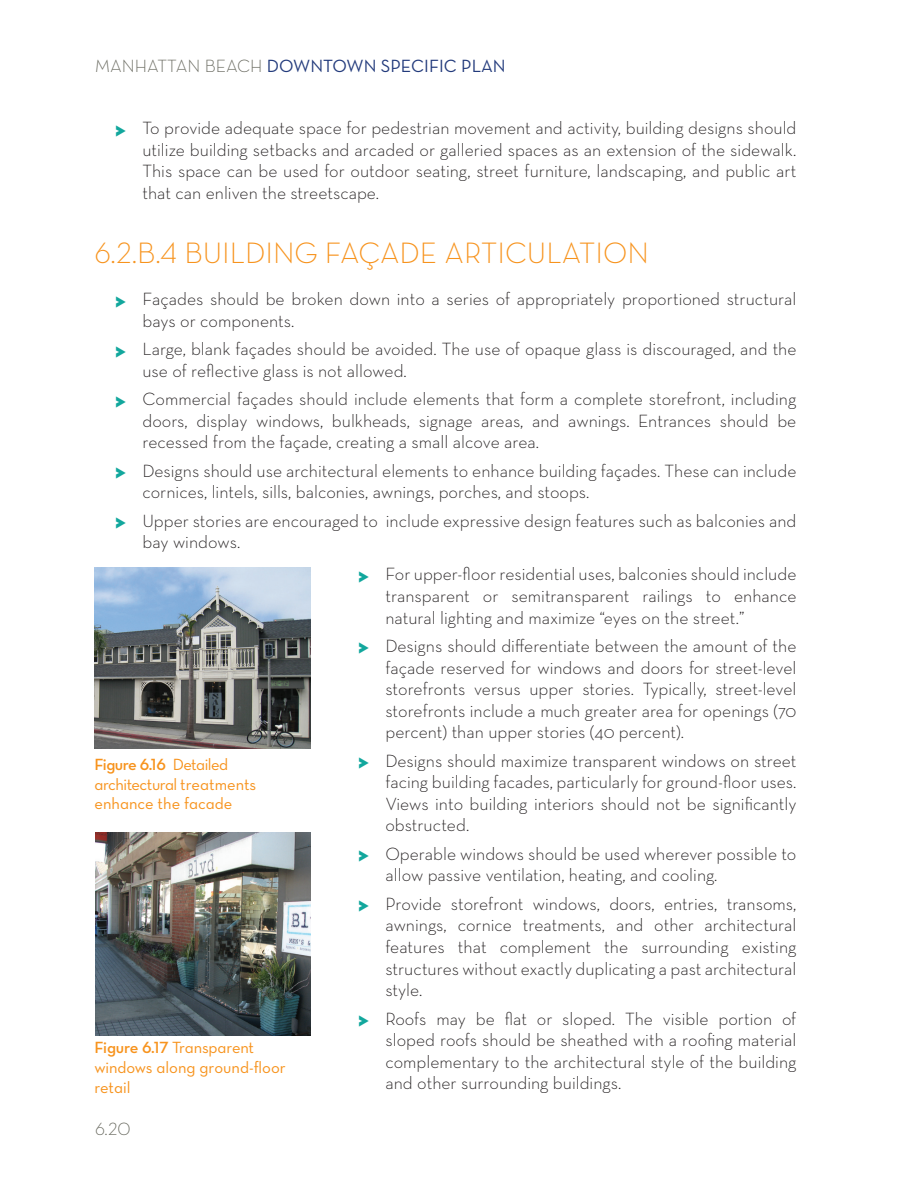
<style>
.page{position:relative;width:918px;height:1188px;background:#fff}
.page>*{position:absolute;margin:0;border:0;box-sizing:border-box;transform-origin:0 0}
.t1{font:30px "Neutra Text Light Alt";color:#f7931d}
.t2{font:300 18px/21.6px "Neutra Text";color:#231f20;text-align:justify}
.t3{font:18px "Neutra Text Book Alt";color:#233b7c}
.t4{font:18px "Neutra Text Light Alt";color:#66675d}
.t5{font:16.5px/19.8px "Neutra Text Book Alt";letter-spacing:-.005em;color:#f7931d}
.t6{font:16.5px "Neutra Text Demi Alt";letter-spacing:-.03em;color:#f7931d}
.s1{font-family:"Neutra Text Light Alt";color:#66675d}
.s2{font-family:"Neutra Disp Titling";font-weight:400;font-size:25.5px;color:#12a79d}
.s3{font-family:"Neutra Text Book Alt"}
.s4{font-family:"Neutra Text Demi Alt"}
</style>
<div class="page">
<img style="left:94px;top:568px;width:216px;height:181px">
<img style="left:95px;top:832px;width:215px;height:204px">
<p class="t3" style="left:95px;top:55px;width:412px"><span class="s1">MANHATTAN BEACH</span> DOWNTOWN SPECIFIC PLAN</p>
<p class="t2" style="left:142px;top:117px;width:656px;text-indent:-27px"><span class="s2">&gt;</span> To provide adequate space for pedestrian movement and activity, building designs should utilize building setbacks and arcaded or galleried spaces as an extension of the sidewalk.<br>This space can be used for outdoor seating, street furniture, landscaping, and public art that can enliven the streetscape.</p>
<h1 class="t1" style="left:94px;top:235px;width:556px">6.2.B.4 BUILDING FAÇADE ARTICULATION</h1>
<p class="t2" style="left:142px;top:288px;width:655px;text-indent:-27px"><span class="s2">&gt;</span> Façades should be broken down into a series of appropriately proportioned structural bays or components.</p>
<p class="t2" style="left:142px;top:338px;width:656px;text-indent:-27px"><span class="s2">&gt;</span> Large, blank façades should be avoided. The use of opaque glass is discouraged, and the use of reflective glass is not allowed.</p>
<p class="t2" style="left:142px;top:388px;width:656px;text-indent:-27px"><span class="s2">&gt;</span> Commercial façades should include elements that form a complete storefront, including doors, display windows, bulkheads, signage areas, and awnings. Entrances should be recessed from the façade, creating a small alcove area.</p>
<p class="t2" style="left:142px;top:459px;width:655px;text-indent:-27px"><span class="s2">&gt;</span> Designs should use architectural elements to enhance building façades. These can include cornices, lintels, sills, balconies, awnings, porches, and stoops.</p>
<p class="t2" style="left:142px;top:509px;width:656px;text-indent:-27px"><span class="s2">&gt;</span> Upper stories are encouraged to include expressive design features such as balconies and bay windows.</p>
<p class="t2" style="left:385px;top:563px;width:413px;text-indent:-27px"><span class="s2">&gt;</span> For upper-floor residential uses, balconies should include transparent or semitransparent railings to enhance natural lighting and maximize “eyes on the street.”</p>
<p class="t2" style="left:385px;top:635px;width:413px;text-indent:-27px"><span class="s2">&gt;</span> Designs should differentiate between the amount of the façade reserved for windows and doors for street-level storefronts versus upper stories. Typically, street-level storefronts include a much greater area for openings (70 percent) than upper stories (40 percent).</p>
<p class="t2" style="left:385px;top:749px;width:413px;text-indent:-27px"><span class="s2">&gt;</span> Designs should maximize transparent windows on street facing building facades, particularly for ground-floor uses.<br>Views into building interiors should not be significantly obstructed.</p>
<p class="t2" style="left:385px;top:843px;width:413px;text-indent:-27px"><span class="s2">&gt;</span> Operable windows should be used wherever possible to allow passive ventilation, heating, and cooling.</p>
<p class="t2" style="left:385px;top:892px;width:413px;text-indent:-27px"><span class="s2">&gt;</span> Provide storefront windows, doors, entries, transoms, awnings, cornice treatments, and other architectural features that complement the surrounding existing structures without exactly duplicating a past architectural style.</p>
<p class="t2" style="left:385px;top:1007px;width:413px;text-indent:-27px"><span class="s2">&gt;</span> Roofs may be flat or sloped. The visible portion of sloped roofs should be sheathed with a roofing material complementary to the architectural style of the building and other surrounding buildings.</p>
<p class="t6" style="left:94px;top:754px;width:135px">Figure 6.16 <span class="s3">Detailed</span></p>
<p class="t5" style="left:94px;top:774px;width:163px">architectural treatments enhance the facade</p>
<p class="t5" style="left:94px;top:1037px;width:193px"><span class="s4">Figure 6.17</span> Transparent windows along ground-floor retail</p>
<p class="t4" style="left:95px;top:1118px;width:37px">6.20</p>
</div>
